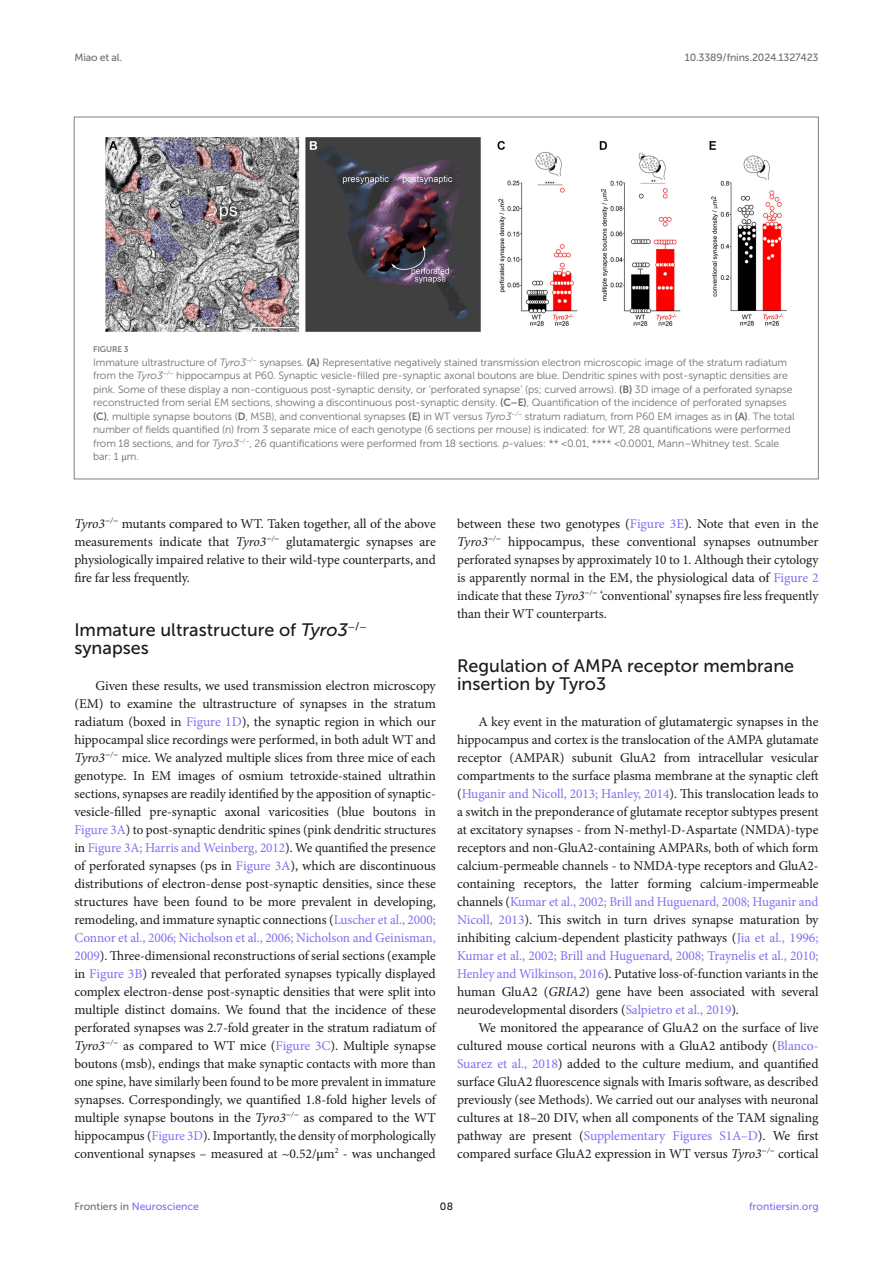
<style>
.page{position:relative;width:893px;height:1263px;background:#fff}
.page>*{position:absolute;margin:0;border:0;box-sizing:border-box;transform-origin:0 0}
.HEAD_2{font:18px/18px "Museo Sans 500";color:#1b1c1b}
.TEXT_FLUSH{font:13.5px/18px "Minion Pro";letter-spacing:-.005em;color:#1b1c1b;text-align:justify}
.TEXT{font:13.5px/18px "Minion Pro";letter-spacing:-.005em;color:#1b1c1b;text-align:justify}
.FIG_LEG{font:10.5px/13.5px "Museo Sans 300";letter-spacing:-.01em;color:#706f70}
.t1{font:10.5px "Museo Sans 500";color:#856df0}
.t2{font:10.5px "Museo Sans 500";letter-spacing:-.015em;color:#706f70}
.t3{font:10.5px "Museo Sans 500";color:#1b1c1b}
.FIG_HD{font:8.25px "Museo Sans 700";letter-spacing:-.01em;color:#7e7f7f}
.s1{font-style:italic}
.s2{font-family:"Museo Sans 700"}
.s3{font-family:"STIX General"}
.s4{color:#856df0}
.s5{color:#706f70}
</style>
<div class="page">
<img style="left:105px;top:137px;width:682px;height:195px">
<p class="t2" style="left:74px;top:51px;width:49px">Miao et al.</p>
<p class="t2" style="left:685px;top:51px;width:135px">10.3389/fnins.2024.1327423</p>
<p class="FIG_HD" style="left:93px;top:345px;width:37px">FIGURE 3</p>
<p class="FIG_LEG" style="left:93px;top:355px;width:703px">Immature ultrastructure of <span class="s1">Tyro3</span><sup>−</sup><sup>/</sup><sup>−</sup> synapses. <span class="s2">(A)</span> Representative negatively stained transmission electron microscopic image of the stratum radiatum from the <span class="s1">Tyro3</span><sup>−</sup><sup>/</sup><sup>−</sup> hippocampus at P60. Synaptic vesicle-filled pre-synaptic axonal boutons are blue. Dendritic spines with post-synaptic densities are pink. Some of these display a non-contiguous post-synaptic density, or ‘perforated synapse’ (ps; curved arrows). <span class="s2">(B)</span> 3D image of a perforated synapse reconstructed from serial EM sections, showing a discontinuous post-synaptic density. <span class="s2">(C–E)</span>, Quantification of the incidence of perforated synapses <span class="s2">(C)</span>, multiple synapse boutons (<span class="s2">D</span>, MSB), and conventional synapses <span class="s2">(E)</span> in WT versus <span class="s1">Tyro3</span><sup>−</sup><sup>/</sup><sup>−</sup> stratum radiatum, from P60 EM images as in <span class="s2">(A)</span>. The total number of fields quantified (n) from 3 separate mice of each genotype (6 sections per mouse) is indicated: for WT, 28 quantifications were performed from 18 sections, and for <span class="s1">Tyro3</span><sup>−</sup><sup>/</sup><sup>−</sup>, 26 quantifications were performed from 18 sections. <span class="s1">p</span>-values: ** &lt;0.01, **** &lt;0.0001, Mann–Whitney test. Scale bar: 1 <span class="s3">μ</span>m.</p>
<p class="TEXT" style="left:74px;top:515px;width:363px"><span class="s1">Tyro3</span><sup>−</sup><sup>/</sup><sup>−</sup> mutants compared to WT. Taken together, all of the above measurements indicate that <span class="s1">Tyro3</span><sup>−</sup><sup>/</sup><sup>−</sup> glutamatergic synapses are physiologically impaired relative to their wild-type counterparts, and fire far less frequently.</p>
<p class="HEAD_2" style="left:74px;top:621px;width:294px">Immature ultrastructure of <span class="s1">Tyro3</span><sup>−</sup><sup>/</sup><sup>− </sup>synapses</p>
<p class="TEXT_FLUSH" style="left:74px;top:677px;width:363px;text-indent:21px">Given these results, we used transmission electron microscopy (EM) to examine the ultrastructure of synapses in the stratum radiatum (boxed in <span class="s4">Figure 1D</span>), the synaptic region in which our hippocampal slice recordings were performed, in both adult WT and <span class="s1">Tyro3</span><sup>−</sup><sup>/</sup><sup>−</sup> mice. We analyzed multiple slices from three mice of each genotype. In EM images of osmium tetroxide-stained ultrathin sections, synapses are readily identified by the apposition of synaptic&shy;vesicle-filled pre-synaptic axonal varicosities (blue boutons in <span class="s4">Figure 3A</span>) to post-synaptic dendritic spines (pink dendritic structures in <span class="s4">Figure 3A; Harris and Weinberg, 2012</span>). We quantified the presence of perforated synapses (ps in <span class="s4">Figure 3A</span>), which are discontinuous distributions of electron-dense post-synaptic densities, since these structures have been found to be more prevalent in developing, remodeling, and immature synaptic connections (<span class="s4">Luscher et al., 2000; Connor et al., 2006; Nicholson et al., 2006; Nicholson and Geinisman, 2009</span>). Three-dimensional reconstructions of serial sections (example in <span class="s4">Figure 3B</span>) revealed that perforated synapses typically displayed complex electron-dense post-synaptic densities that were split into multiple distinct domains. We found that the incidence of these perforated synapses was 2.7-fold greater in the stratum radiatum of <span class="s1">Tyro3</span><sup>−</sup><sup>/</sup><sup>−</sup> as compared to WT mice (<span class="s4">Figure 3C</span>). Multiple synapse boutons (msb), endings that make synaptic contacts with more than one spine, have similarly been found to be more prevalent in immature synapses. Correspondingly, we quantified 1.8-fold higher levels of multiple synapse boutons in the <span class="s1">Tyro3</span><sup>−</sup><sup>/</sup><sup>−</sup> as compared to the WT hippocampus (<span class="s4">Figure 3D</span>). Importantly, the density of morphologically conventional synapses – measured at ~0.52/<span class="s3">μ</span>m<sup>2</sup> - was unchanged</p>
<p class="TEXT_FLUSH" style="left:457px;top:515px;width:363px">between these two genotypes (<span class="s4">Figure 3E</span>). Note that even in the <span class="s1">Tyro3</span><sup>−</sup><sup>/</sup><sup>−</sup> hippocampus, these conventional synapses outnumber perforated synapses by approximately 10 to 1. Although their cytology is apparently normal in the EM, the physiological data of <span class="s4">Figure 2 </span>indicate that these <span class="s1">Tyro3</span><sup>−</sup><sup>/</sup><sup>−</sup> ‘conventional’ synapses fire less frequently than their WT counterparts.</p>
<p class="HEAD_2" style="left:457px;top:657px;width:339px">Regulation of AMPA receptor membrane insertion by Tyro3</p>
<p class="TEXT_FLUSH" style="left:457px;top:713px;width:363px;text-indent:21px">A key event in the maturation of glutamatergic synapses in the hippocampus and cortex is the translocation of the AMPA glutamate receptor (AMPAR) subunit GluA2 from intracellular vesicular compartments to the surface plasma membrane at the synaptic cleft (<span class="s4">Huganir and Nicoll, 2013; Hanley, 2014</span>). This translocation leads to a switch in the preponderance of glutamate receptor subtypes present at excitatory synapses - from N-methyl-D-Aspartate (NMDA)-type receptors and non-GluA2-containing AMPARs, both of which form calcium-permeable channels - to NMDA-type receptors and GluA2- containing receptors, the latter forming calcium-impermeable channels (<span class="s4">Kumar et al., 2002; Brill and Huguenard, 2008; Huganir and Nicoll, 2013</span>). This switch in turn drives synapse maturation by inhibiting calcium-dependent plasticity pathways (<span class="s4">Jia et al., 1996; Kumar et al., 2002; Brill and Huguenard, 2008; Traynelis et al., 2010; Henley and Wilkinson, 2016</span>). Putative loss-of-function variants in the human GluA2 (<span class="s1">GRIA2</span>) gene have been associated with several neurodevelopmental disorders (<span class="s4">Salpietro et al., 2019</span>).</p>
<p class="TEXT" style="left:457px;top:1019px;width:363px;text-indent:21px">We monitored the appearance of GluA2 on the surface of live cultured mouse cortical neurons with a GluA2 antibody (<span class="s4">Blanco-Suarez et al., 2018</span>) added to the culture medium, and quantified surface GluA2 fluorescence signals with Imaris software, as described previously (see Methods). We carried out our analyses with neuronal cultures at 18–20 DIV, when all components of the TAM signaling pathway are present (<span class="s4">Supplementary Figures S1A–D</span>). We first compared surface GluA2 expression in WT versus <span class="s1">Tyro3</span><sup>−</sup><sup>/</sup><sup>−</sup> cortical</p>
<p class="t1" style="left:74px;top:1200px;width:126px"><span class="s5">Frontiers in</span> Neuroscience</p>
<p class="t3" style="left:440px;top:1200px;width:15px">08</p>
<p class="t1" style="left:749px;top:1200px;width:71px">frontiersin.org</p>
</div>
